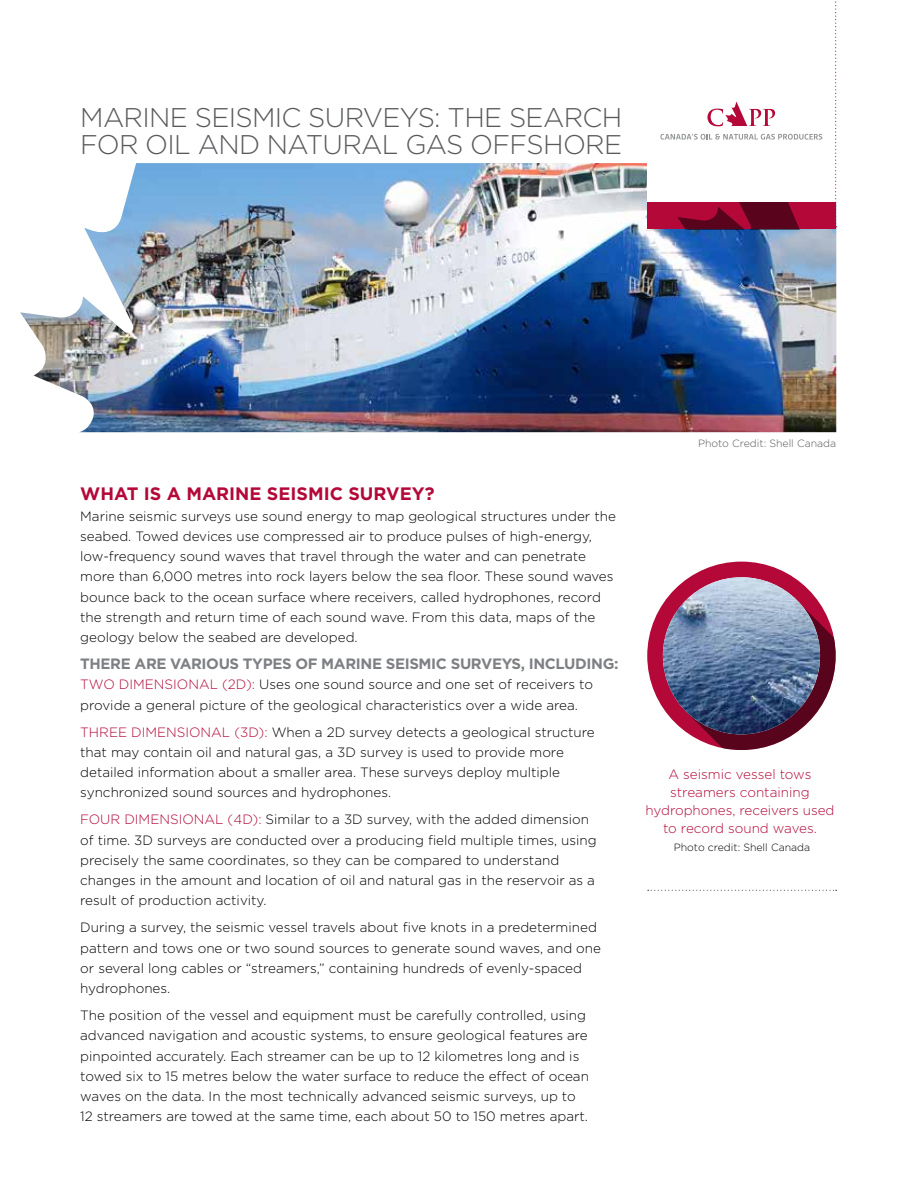
<style>
.page{position:relative;width:918px;height:1188px;background:#fff}
.page>*{position:absolute;margin:0;border:0;box-sizing:border-box;transform-origin:0 0}
.t1{font:300 27px/27px "Gotham";letter-spacing:-.025em;color:#58595b}
.t2{font:700 18px "Gotham";color:#b30838}
.t3{font:700 15px "Gotham";letter-spacing:-.025em;color:#7e8083}
.t4{font:300 13.5px/20.2px "Gotham";color:#000}
.t5{font:300 13.5px/18px "Gotham";color:#b30838;text-align:center}
.t6{font:300 10.5px "Gotham";color:#58595b}
.t7{font:300 10.5px "Gotham";color:#000}
.s1{color:#b30838}
</style>
<div class="page">
<img style="left:20px;top:163px;width:816px;height:269px">
<div style="left:647px;top:0;width:193px;height:202px;background:#fff"></div>
<svg style="left:660px;top:134px;width:162px;height:6px"></svg>
<svg style="left:707px;top:102px;width:68px;height:24px"></svg>
<svg style="left:835px;top:1px;width:2px;height:226px"></svg>
<div style="left:647px;top:202px;width:189px;height:28px;background:#b30838"></div>
<svg style="left:648px;top:890px;width:189px;height:1px"></svg>
<div style="left:647px;top:562px;width:189px;height:188px;background:#b30838;border-radius:50%"></div>
<svg style="left:689px;top:604px;width:147px;height:146px"></svg>
<img style="left:663px;top:577px;width:157px;height:157px">
<svg style="left:677px;top:202px;width:151px;height:28px"></svg>
<h1 class="t1" style="left:80px;top:104px;width:544px">MARINE SEISMIC SURVEYS: THE SEARCH<br>FOR OIL AND NATURAL GAS OFFSHORE</h1>
<h2 class="t2" style="left:80px;top:482px;width:356px">WHAT IS A MARINE SEISMIC SURVEY?</h2>
<p class="t4" style="left:80px;top:505px;width:537px">Marine seismic surveys use sound energy to map geological structures under the seabed. Towed devices use compressed air to produce pulses of high-energy, low-frequency sound waves that travel through the water and can penetrate more than 6,000 metres into rock layers below the sea floor. These sound waves bounce back to the ocean surface where receivers, called hydrophones, record the strength and return time of each sound wave. From this data, maps of the geology below the seabed are developed.</p>
<p class="t3" style="left:80px;top:654px;width:540px">THERE ARE VARIOUS TYPES OF MARINE SEISMIC SURVEYS, INCLUDING:</p>
<p class="t4" style="left:80px;top:674px;width:514px"><span class="s1">TWO DIMENSIONAL (2D):</span> Uses one sound source and one set of receivers to provide a general picture of the geological characteristics over a wide area.</p>
<p class="t4" style="left:80px;top:721px;width:516px"><span class="s1">THREE DIMENSIONAL (3D):</span> When a 2D survey detects a geological structure that may contain oil and natural gas, a 3D survey is used to provide more detailed information about a smaller area. These surveys deploy multiple synchronized sound sources and hydrophones.</p>
<p class="t4" style="left:80px;top:809px;width:518px"><span class="s1">FOUR DIMENSIONAL (4D):</span> Similar to a 3D survey, with the added dimension of time. 3D surveys are conducted over a producing field multiple times, using precisely the same coordinates, so they can be compared to understand changes in the amount and location of oil and natural gas in the reservoir as a result of production activity.</p>
<p class="t4" style="left:80px;top:917px;width:522px">During a survey, the seismic vessel travels about five knots in a predetermined pattern and tows one or two sound sources to generate sound waves, and one or several long cables or “streamers,” containing hundreds of evenly-spaced hydrophones.</p>
<p class="t4" style="left:80px;top:1005px;width:510px">The position of the vessel and equipment must be carefully controlled, using advanced navigation and acoustic systems, to ensure geological features are pinpointed accurately. Each streamer can be up to 12 kilometres long and is towed six to 15 metres below the water surface to reduce the effect of ocean waves on the data. In the most technically advanced seismic surveys, up to 12 streamers are towed at the same time, each about 50 to 150 metres apart.</p>
<p class="t6" style="left:698px;top:437px;width:140px">Photo Credit: Shell Canada</p>
<p class="t5" style="left:645px;top:765px;width:191px">A seismic vessel tows streamers containing hydrophones, receivers used to record sound waves.</p>
<p class="t7" style="left:674px;top:840px;width:138px">Photo credit: Shell Canada</p>
</div>
